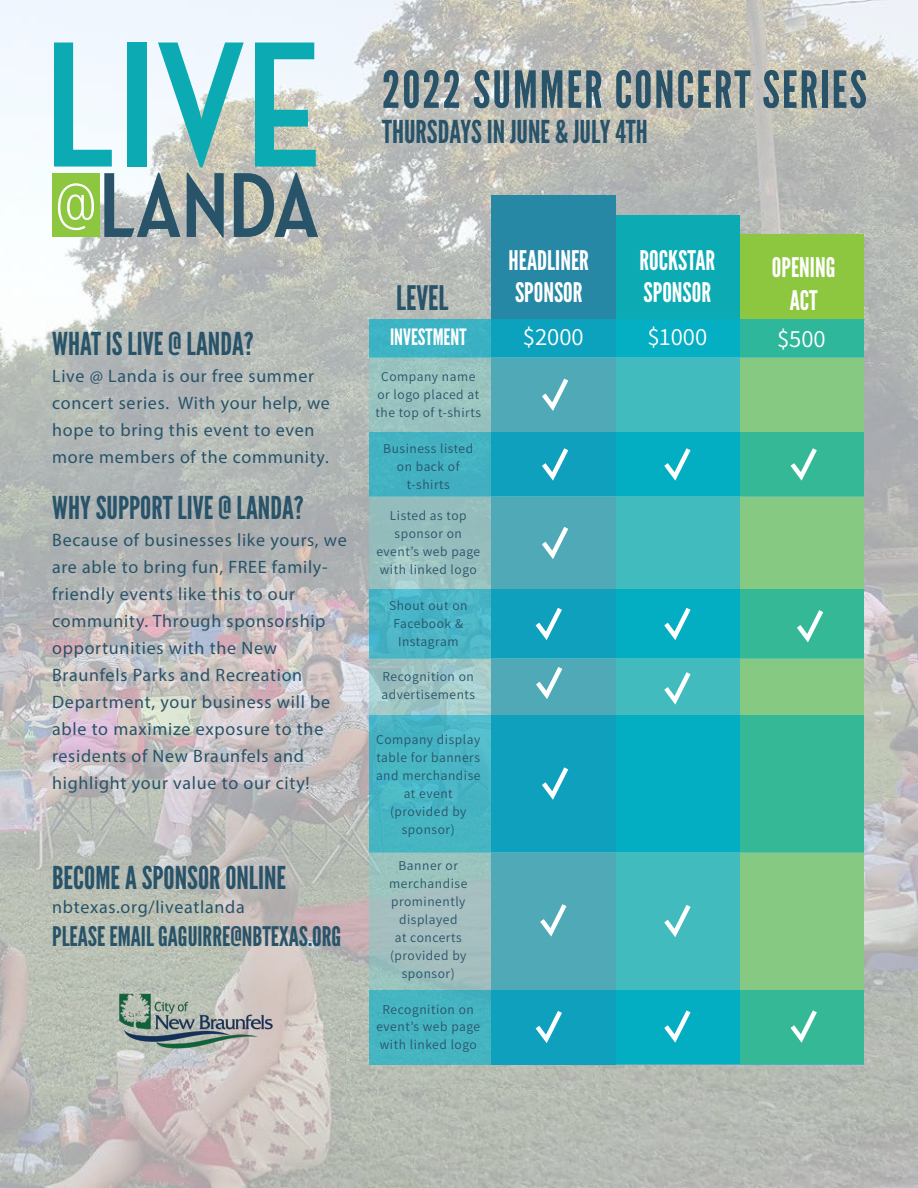
<style>
.page{position:relative;width:918px;height:1188px;background:#fff}
.page>*{position:absolute;margin:0;border:0;box-sizing:border-box;transform-origin:0 0}
.t1{font:700 182.4px "Neutraface Condensed";color:#0cabb4}
.t2{font:84.45px "Neutraface Condensed Light Alt";color:#fff}
.t3{font:51px "League Gothic";letter-spacing:.04em;color:#285369}
.t4{font:33.75px "League Gothic";color:#285369}
.t5{font:31.5px "League Gothic";color:#285369}
.t6{font:27px/32.4px "League Gothic";color:#fff}
.t7{font:27px "League Gothic";color:#285369}
.t8{font:24.75px "Assistant";color:#fff}
.t9{font:22.5px "League Gothic";color:#fff}
.t10{font:18px/27px "Myriad Pro";letter-spacing:.04em;color:#285369}
.t11{font:13.5px/18px "Assistant";letter-spacing:.04em;color:#285369;text-align:center}
</style>
<div class="page">
<img style="left:0;top:0;width:918px;height:1188px">
<div style="left:739px;top:235px;width:125px;height:829px;background:#8dc63f"></div>
<div style="left:615px;top:216px;width:124px;height:848px;background:#0cabb4"></div>
<div style="left:491px;top:195px;width:124px;height:869px;background:#2688a5"></div>
<svg style="left:369px;top:319px;width:495px;height:39px"></svg>
<svg style="left:369px;top:358px;width:495px;height:74px;background:#6dbcad"></svg>
<svg style="left:369px;top:432px;width:495px;height:65px"></svg>
<svg style="left:369px;top:497px;width:495px;height:92px;background:#6cbbac"></svg>
<svg style="left:369px;top:589px;width:495px;height:70px"></svg>
<svg style="left:369px;top:659px;width:495px;height:56px;background:#72bead"></svg>
<svg style="left:369px;top:715px;width:495px;height:137px"></svg>
<svg style="left:369px;top:990px;width:495px;height:74px"></svg>
<svg style="left:369px;top:852px;width:495px;height:138px;background:#6fbbac"></svg>
<svg style="left:532px;top:662px;width:34px;height:42px"></svg>
<svg style="left:660px;top:667px;width:35px;height:42px"></svg>
<svg style="left:537px;top:762px;width:35px;height:42px"></svg>
<svg style="left:536px;top:899px;width:35px;height:42px"></svg>
<svg style="left:531px;top:1006px;width:35px;height:41px"></svg>
<svg style="left:660px;top:900px;width:35px;height:42px"></svg>
<svg style="left:660px;top:1005px;width:35px;height:42px"></svg>
<svg style="left:786px;top:1005px;width:35px;height:42px"></svg>
<svg style="left:660px;top:603px;width:35px;height:41px"></svg>
<svg style="left:531px;top:603px;width:35px;height:41px"></svg>
<svg style="left:537px;top:522px;width:35px;height:41px"></svg>
<svg style="left:660px;top:443px;width:35px;height:42px"></svg>
<svg style="left:786px;top:443px;width:35px;height:42px"></svg>
<svg style="left:537px;top:374px;width:35px;height:41px"></svg>
<svg style="left:537px;top:443px;width:35px;height:42px"></svg>
<svg style="left:792px;top:605px;width:35px;height:42px"></svg>
<img style="left:103px;top:958px;width:185px;height:143px">
<div style="left:52px;top:173px;width:47px;height:64px;background:#8dc63f"></div>
<svg style="left:104px;top:173px;width:77px;height:64px"></svg>
<svg style="left:187px;top:173px;width:37px;height:65px;background:#6a828b"></svg>
<svg style="left:234px;top:173px;width:84px;height:64px;background:#7a8e93"></svg>
<h1 class="t1" style="left:44px;top:3px;width:279px">LIVE</h1>
<h2 class="t2" style="left:55px;top:145px;width:43px">@</h2>
<h3 class="t5" style="left:52px;top:325px;width:203px">WHAT IS LIVE @ LANDA?</h3>
<p class="t10" style="left:52px;top:362px;width:279px">Live @ Landa is our free summer concert series. With your help, we hope to bring this event to even more members of the community.</p>
<h3 class="t5" style="left:52px;top:489px;width:253px">WHY SUPPORT LIVE @ LANDA?</h3>
<p class="t10" style="left:52px;top:526px;width:296px">Because of businesses like yours, we are able to bring fun, FREE family&shy;friendly events like this to our community. Through sponsorship opportunities with the New<br>Braunfels Parks and Recreation<br>Department, your business will be able to maximize exposure to the residents of New Braunfels and highlight your value to our city!</p>
<h3 class="t5" style="left:52px;top:859px;width:236px">BECOME A SPONSOR ONLINE</h3>
<p class="t10" style="left:52px;top:894px;width:194px">nbtexas.org/liveatlanda</p>
<h3 class="t7" style="left:52px;top:920px;width:291px">PLEASE EMAIL GAGUIRRE@NBTEXAS.ORG</h3>
<h3 class="t3" style="left:382px;top:59px;width:486px">2022 SUMMER CONCERT SERIES</h3>
<h3 class="t5" style="left:382px;top:113px;width:267px">THURSDAYS IN JUNE &amp; JULY 4TH</h3>
<h3 class="t4" style="left:396px;top:277px;width:54px">LEVEL</h3>
<h3 class="t6" style="left:509px;top:244px;width:82px">HEADLINER<br>SPONSOR</h3>
<h3 class="t6" style="left:639px;top:244px;width:77px">ROCKSTAR<br>SPONSOR</h3>
<h3 class="t6" style="left:772px;top:252px;width:65px;text-align:center">OPENING<br>ACT</h3>
<p class="t9" style="left:390px;top:324px;width:78px">INVESTMENT</p>
<h3 class="t8" style="left:523px;top:320px;width:62px">$2000</h3>
<h3 class="t8" style="left:647px;top:320px;width:61px">$1000</h3>
<h3 class="t8" style="left:777px;top:321px;width:50px">$500</h3>
<p class="t11" style="left:376px;top:367px;width:107px">Company name or logo placed at the top of t-shirts</p>
<p class="t11" style="left:383px;top:439px;width:92px">Business listed on back of t-shirts</p>
<p class="t11" style="left:376px;top:506px;width:105px">Listed as top sponsor on event’s web page with linked logo</p>
<p class="t11" style="left:389px;top:596px;width:80px">Shout out on<br>Facebook &amp;<br>Instagram</p>
<p class="t11" style="left:381px;top:666px;width:95px;text-align:left">Recognition on advertisements</p>
<p class="t11" style="left:376px;top:729px;width:106px">Company display table for banners and merchandise at event (provided by sponsor)</p>
<p class="t11" style="left:389px;top:855px;width:80px">Banner or merchandise prominently displayed<br>at concerts (provided by sponsor)</p>
<p class="t11" style="left:376px;top:999px;width:105px">Recognition on event’s web page with linked logo</p>
</div>
